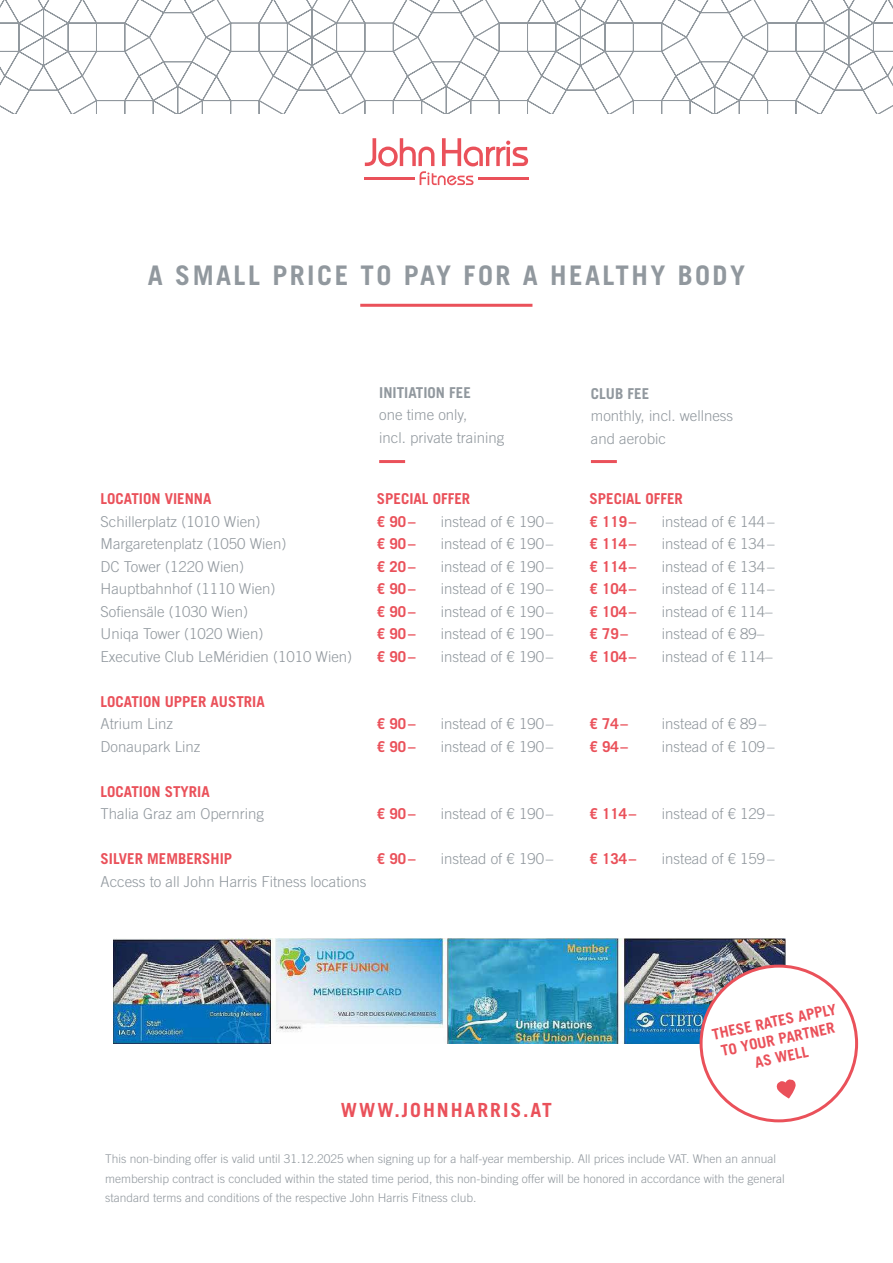
<style>
.page{position:relative;width:893px;height:1263px;background:#fff}
.page>*{position:absolute;margin:0;border:0;box-sizing:border-box;transform-origin:0 0}
.t1{font:700 27px "Trade Gothic LT Std";letter-spacing:.09em;color:#91989e}
.t2{font:700 19.5px "Trade Gothic LT Std";letter-spacing:.1em;color:#ea515a}
.t3{font:300 15px/22.5px "Trade Gothic LT Std";color:#91989e}
.t4{font:700 15px/18px "Trade Gothic LT Std";color:#ea515a;text-align:center}
.t5{font:700 15px "Trade Gothic LT Std";color:#91989e}
.t6{font:300 12px/19.5px "Trade Gothic LT Std";color:#91989e}
</style>
<div class="page">
<svg style="left:365px;top:138px;width:163px;height:47px"></svg>
<hr style="left:365px;top:177px;width:50px;height:3px;background:#ea515a">
<hr style="left:478px;top:177px;width:50px;height:3px;background:#ea515a">
<svg style="left:0;top:0;width:205px;height:113px"></svg>
<svg style="left:205px;top:0;width:269px;height:113px"></svg>
<svg style="left:474px;top:0;width:278px;height:113px"></svg>
<svg style="left:752px;top:0;width:141px;height:113px"></svg>
<hr style="left:360px;top:304px;width:172px;height:3px;background:#ea515a">
<img style="left:113px;top:938px;width:672px;height:105px">
<div style="left:701px;top:966px;width:156px;height:155px;background:#fff;border-radius:50%"></div>
<div style="left:700px;top:964px;width:158px;height:158px;border:3px solid #ea515a;border-radius:50%"></div>
<svg style="left:776px;top:1079px;width:20px;height:19px"></svg>
<hr style="left:379px;top:460px;width:26px;height:3px;background:#ea515a">
<hr style="left:591px;top:460px;width:26px;height:3px;background:#ea515a">
<h1 class="t1" style="left:148px;top:259px;width:599px">A SMALL PRICE TO PAY FOR A HEALTHY BODY</h1>
<p class="t5" style="left:379px;top:383px;width:93px">INITIATION FEE</p>
<p class="t3" style="left:379px;top:403px;width:127px">one time only,<br>incl. private training</p>
<p class="t5" style="left:591px;top:384px;width:60px">CLUB FEE</p>
<p class="t3" style="left:591px;top:404px;width:144px">monthly, incl. wellness and aerobic</p>
<p class="t4" style="left:101px;top:490px;width:112px">LOCATION VIENNA</p>
<p class="t4" style="left:377px;top:490px;width:95px">SPECIAL OFFER</p>
<p class="t4" style="left:589px;top:490px;width:95px">SPECIAL OFFER</p>
<p class="t3" style="left:101px;top:510px;width:162px">Schillerplatz (1010 Wien)</p>
<p class="t4" style="left:377px;top:512px;width:40px">€ 90–</p>
<p class="t3" style="left:441px;top:510px;width:114px">instead of € 190–</p>
<p class="t4" style="left:589px;top:512px;width:48px">€ 119–</p>
<p class="t3" style="left:662px;top:510px;width:114px">instead of € 144–</p>
<p class="t3" style="left:101px;top:533px;width:187px">Margaretenplatz (1050 Wien)</p>
<p class="t4" style="left:377px;top:535px;width:40px">€ 90–</p>
<p class="t3" style="left:441px;top:533px;width:114px">instead of € 190–</p>
<p class="t4" style="left:589px;top:535px;width:48px">€ 114–</p>
<p class="t3" style="left:662px;top:533px;width:114px">instead of € 134–</p>
<p class="t3" style="left:101px;top:555px;width:145px">DC Tower (1220 Wien)</p>
<p class="t4" style="left:377px;top:557px;width:40px">€ 20–</p>
<p class="t3" style="left:441px;top:555px;width:114px">instead of € 190–</p>
<p class="t4" style="left:589px;top:557px;width:48px">€ 114–</p>
<p class="t3" style="left:662px;top:555px;width:114px">instead of € 134–</p>
<p class="t3" style="left:101px;top:578px;width:177px">Hauptbahnhof (1110 Wien)</p>
<p class="t4" style="left:377px;top:580px;width:40px">€ 90–</p>
<p class="t3" style="left:441px;top:578px;width:114px">instead of € 190–</p>
<p class="t4" style="left:589px;top:580px;width:48px">€ 104–</p>
<p class="t3" style="left:662px;top:578px;width:114px">instead of € 114–</p>
<p class="t3" style="left:101px;top:600px;width:149px">Sofiensäle (1030 Wien)</p>
<p class="t4" style="left:377px;top:602px;width:40px">€ 90–</p>
<p class="t3" style="left:441px;top:600px;width:114px">instead of € 190–</p>
<p class="t4" style="left:589px;top:602px;width:48px">€ 104–</p>
<p class="t3" style="left:662px;top:600px;width:112px">instead of € 114–</p>
<p class="t3" style="left:101px;top:623px;width:164px">Uniqa Tower (1020 Wien)</p>
<p class="t4" style="left:377px;top:625px;width:40px">€ 90–</p>
<p class="t3" style="left:441px;top:623px;width:114px">instead of € 190–</p>
<p class="t4" style="left:589px;top:625px;width:40px">€ 79–</p>
<p class="t3" style="left:662px;top:623px;width:104px">instead of € 89–</p>
<p class="t3" style="left:101px;top:645px;width:253px">Executive Club LeMéridien (1010 Wien)</p>
<p class="t4" style="left:377px;top:647px;width:40px">€ 90–</p>
<p class="t3" style="left:441px;top:645px;width:114px">instead of € 190–</p>
<p class="t4" style="left:589px;top:647px;width:48px">€ 104–</p>
<p class="t3" style="left:662px;top:645px;width:112px">instead of € 114–</p>
<p class="t4" style="left:101px;top:692px;width:166px">LOCATION UPPER AUSTRIA</p>
<p class="t3" style="left:101px;top:713px;width:74px">Atrium Linz</p>
<p class="t4" style="left:377px;top:715px;width:40px">€ 90–</p>
<p class="t3" style="left:441px;top:713px;width:114px">instead of € 190–</p>
<p class="t4" style="left:589px;top:715px;width:40px">€ 74–</p>
<p class="t3" style="left:662px;top:713px;width:106px">instead of € 89–</p>
<p class="t3" style="left:101px;top:735px;width:102px">Donaupark Linz</p>
<p class="t4" style="left:377px;top:737px;width:40px">€ 90–</p>
<p class="t3" style="left:441px;top:735px;width:114px">instead of € 190–</p>
<p class="t4" style="left:589px;top:737px;width:40px">€ 94–</p>
<p class="t3" style="left:662px;top:735px;width:114px">instead of € 109–</p>
<p class="t4" style="left:101px;top:782px;width:111px">LOCATION STYRIA</p>
<p class="t3" style="left:101px;top:803px;width:165px">Thalia Graz am Opernring</p>
<p class="t4" style="left:377px;top:805px;width:40px">€ 90–</p>
<p class="t3" style="left:441px;top:803px;width:114px">instead of € 190–</p>
<p class="t4" style="left:589px;top:805px;width:48px">€ 114–</p>
<p class="t3" style="left:662px;top:803px;width:114px">instead of € 129–</p>
<p class="t4" style="left:101px;top:850px;width:133px">SILVER MEMBERSHIP</p>
<p class="t4" style="left:377px;top:850px;width:40px">€ 90–</p>
<p class="t3" style="left:441px;top:848px;width:114px">instead of € 190–</p>
<p class="t4" style="left:589px;top:850px;width:48px">€ 134–</p>
<p class="t3" style="left:662px;top:848px;width:114px">instead of € 159–</p>
<p class="t3" style="left:101px;top:870px;width:267px">Access to all John Harris Fitness locations</p>
<h2 class="t2" style="left:341px;top:1098px;width:213px">WWW.JOHNHARRIS.AT</h2>
<p class="t4" style="left:710px;top:1026px;width:128px;rotate:-12deg">THESE RATES APPLY<br>TO YOUR PARTNER<br>AS WELL</p>
<p class="t6" style="left:105px;top:1149px;width:681px">This non-binding offer is valid until 31.12.2025 when signing up for a half-year membership. All prices include VAT. When an annual membership contract is concluded within the stated time period, this non-binding offer will be honored in accordance with the general standard terms and conditions of the respective John Harris Fitness club.</p>
</div>
